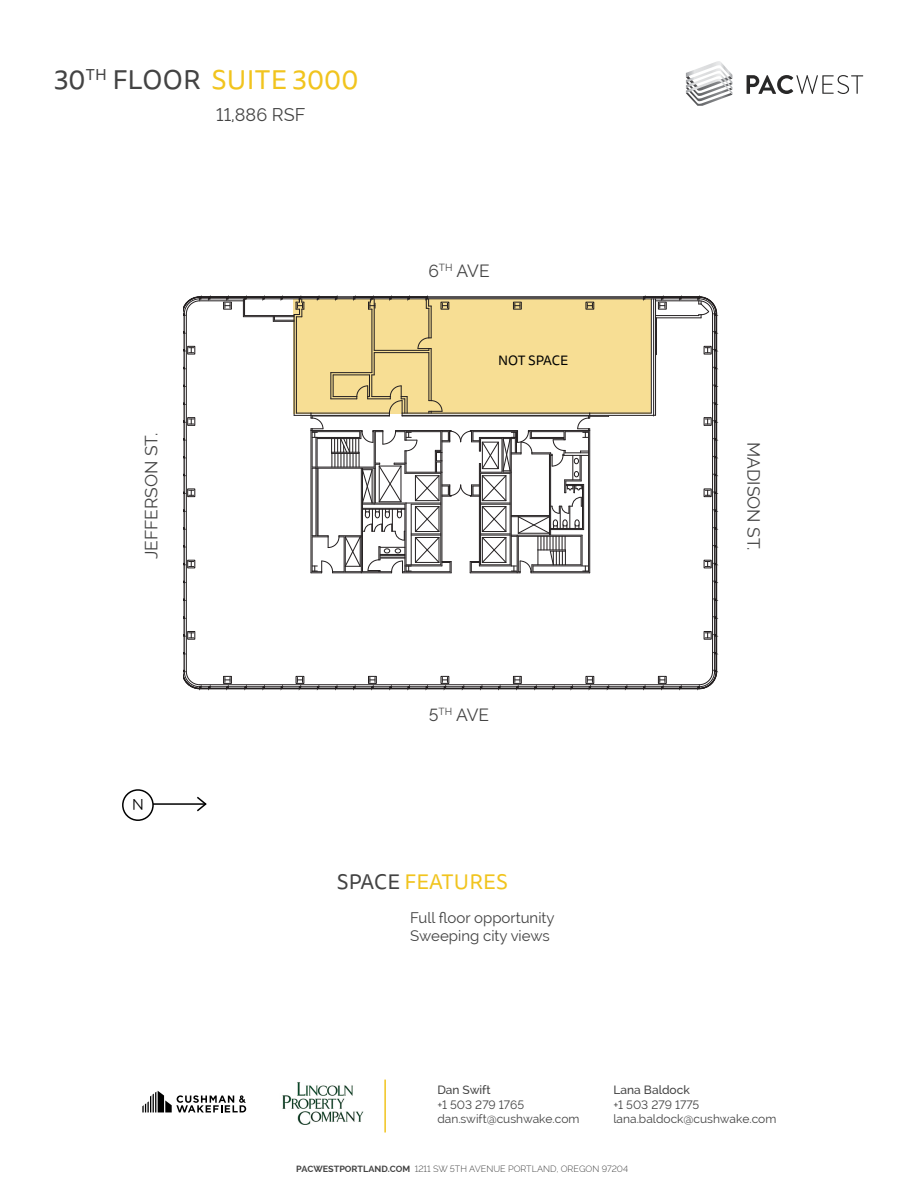
<style>
.page{position:relative;width:918px;height:1188px;background:#fff}
.page>*{position:absolute;margin:0;border:0;box-sizing:border-box;transform-origin:0 0}
.t1{font:27px "Tisa Sans Pro";letter-spacing:.01em;color:#f1c41e}
.t2{font:21px "Tisa Sans Pro";letter-spacing:.01em;color:#f1c41e}
.t3{font:18px "Raleway";color:#434343}
.t4{font:17.4px "Raleway";color:#434343}
.t5{font:15px/18px "Raleway";color:#434343}
.t6{font:15px "Raleway";color:#000}
.t7{font:13.5px "Tisa Sans Pro";letter-spacing:-.01em;color:#000}
.t8{font:12px/14.4px "Raleway";color:#434343}
.t9{font:500 12px "Raleway";color:#434343}
.t10{font:300 9px "Raleway";color:#434343}
.s1{color:#434343}
.s2{font-weight:700}
</style>
<div class="page">
<svg style="left:747px;top:75px;width:116px;height:19px"></svg>
<svg style="left:686px;top:61px;width:46px;height:45px"></svg>
<hr style="left:384px;top:1080px;width:2px;height:52px;background:#f1c41e">
<svg style="left:142px;top:1091px;width:104px;height:21px"></svg>
<img style="left:282px;top:1082px;width:82px;height:43px">
<svg style="left:197px;top:796px;width:10px;height:16px"></svg>
<div style="left:122px;top:789px;width:32px;height:32px;border:2px solid #000;border-radius:50%"></div>
<hr style="left:153px;top:803px;width:53px;height:2px;background:#000">
<div style="left:293px;top:300px;width:357px;height:114px;background:#f7de94"></div>
<hr style="left:186px;top:314px;width:1px;height:357px;background:#231f20">
<hr style="left:200px;top:300px;width:43px;height:1px;background:#231f20">
<hr style="left:712px;top:314px;width:1px;height:357px;background:#231f20">
<hr style="left:200px;top:684px;width:499px;height:1px;background:#231f20">
<hr style="left:184px;top:314px;width:1px;height:357px;background:#231f20">
<hr style="left:200px;top:298px;width:137px;height:1px;background:#231f20">
<hr style="left:714px;top:314px;width:1px;height:357px;background:#231f20">
<hr style="left:200px;top:686px;width:499px;height:1px;background:#231f20">
<hr style="left:656px;top:300px;width:43px;height:1px;background:#231f20">
<hr style="left:354px;top:298px;width:345px;height:1px;background:#231f20">
<hr style="left:354px;top:296px;width:345px;height:1px;background:#231f20">
<hr style="left:296px;top:317px;width:1px;height:96px;background:#231f20">
<hr style="left:294px;top:315px;width:1px;height:100px;background:#231f20">
<hr style="left:371px;top:309px;width:1px;height:64px;background:#231f20">
<hr style="left:374px;top:299px;width:1px;height:51px;background:#231f20">
<hr style="left:428px;top:308px;width:1px;height:30px;background:#231f20">
<hr style="left:431px;top:306px;width:1px;height:32px;background:#231f20">
<hr style="left:651px;top:299px;width:1px;height:114px;background:#231f20">
<hr style="left:243px;top:316px;width:51px;height:1px;background:#231f20">
<hr style="left:245px;top:315px;width:49px;height:1px;background:#231f20">
<hr style="left:656px;top:317px;width:45px;height:1px;background:#231f20">
<hr style="left:656px;top:315px;width:43px;height:1px;background:#231f20">
<hr style="left:655px;top:299px;width:1px;height:116px;background:#231f20">
<hr style="left:653px;top:299px;width:1px;height:117px;background:#231f20">
<hr style="left:656px;top:318px;width:1px;height:37px;background:#231f20">
<hr style="left:590px;top:413px;width:61px;height:1px;background:#231f20">
<hr style="left:590px;top:415px;width:64px;height:1px;background:#231f20">
<svg style="left:587px;top:304px;width:5px;height:4px"></svg>
<svg style="left:515px;top:304px;width:5px;height:4px"></svg>
<div style="left:704px;top:346px;width:8px;height:9px;border:1px solid #231f20"></div>
<div style="left:704px;top:417px;width:8px;height:9px;border:1px solid #231f20"></div>
<div style="left:704px;top:488px;width:8px;height:9px;border:1px solid #231f20"></div>
<div style="left:704px;top:560px;width:8px;height:8px;border:1px solid #231f20"></div>
<div style="left:704px;top:631px;width:8px;height:9px;border:1px solid #231f20"></div>
<div style="left:223px;top:302px;width:9px;height:8px;border:1px solid #231f20"></div>
<div style="left:441px;top:302px;width:8px;height:8px;border:1px solid #231f20"></div>
<div style="left:513px;top:302px;width:9px;height:8px;border:1px solid #231f20"></div>
<div style="left:585px;top:302px;width:9px;height:8px;border:1px solid #231f20"></div>
<div style="left:658px;top:302px;width:9px;height:8px;border:1px solid #231f20"></div>
<div style="left:658px;top:676px;width:9px;height:8px;border:1px solid #231f20"></div>
<div style="left:585px;top:676px;width:9px;height:8px;border:1px solid #231f20"></div>
<div style="left:513px;top:676px;width:9px;height:8px;border:1px solid #231f20"></div>
<div style="left:187px;top:346px;width:8px;height:9px;border:1px solid #231f20"></div>
<div style="left:187px;top:417px;width:8px;height:9px;border:1px solid #231f20"></div>
<div style="left:187px;top:488px;width:8px;height:9px;border:1px solid #231f20"></div>
<div style="left:187px;top:560px;width:8px;height:8px;border:1px solid #231f20"></div>
<div style="left:187px;top:631px;width:8px;height:9px;border:1px solid #231f20"></div>
<div style="left:441px;top:676px;width:8px;height:8px;border:1px solid #231f20"></div>
<div style="left:368px;top:676px;width:9px;height:8px;border:1px solid #231f20"></div>
<div style="left:296px;top:676px;width:8px;height:8px;border:1px solid #231f20"></div>
<div style="left:223px;top:676px;width:9px;height:8px;border:1px solid #231f20"></div>
<hr style="left:427px;top:297px;width:217px;height:1px;background:#231f20">
<hr style="left:354px;top:297px;width:73px;height:1px;background:#231f20">
<hr style="left:200px;top:296px;width:137px;height:1px;background:#231f20">
<hr style="left:644px;top:297px;width:55px;height:1px;background:#231f20">
<hr style="left:716px;top:314px;width:1px;height:357px;background:#231f20">
<hr style="left:200px;top:688px;width:499px;height:1px;background:#231f20">
<hr style="left:200px;top:297px;width:137px;height:1px;background:#231f20">
<svg style="left:705px;top:490px;width:14px;height:6px"></svg>
<svg style="left:713px;top:508px;width:6px;height:5px"></svg>
<svg style="left:713px;top:526px;width:6px;height:5px"></svg>
<svg style="left:713px;top:544px;width:6px;height:5px"></svg>
<svg style="left:705px;top:561px;width:14px;height:6px"></svg>
<svg style="left:713px;top:580px;width:6px;height:5px"></svg>
<svg style="left:713px;top:597px;width:6px;height:6px"></svg>
<svg style="left:713px;top:615px;width:6px;height:5px"></svg>
<svg style="left:705px;top:632px;width:14px;height:6px"></svg>
<svg style="left:713px;top:651px;width:6px;height:5px"></svg>
<svg style="left:713px;top:473px;width:6px;height:5px"></svg>
<svg style="left:713px;top:455px;width:6px;height:5px"></svg>
<svg style="left:713px;top:437px;width:6px;height:5px"></svg>
<svg style="left:705px;top:418px;width:14px;height:7px"></svg>
<svg style="left:713px;top:401px;width:6px;height:6px"></svg>
<svg style="left:713px;top:384px;width:6px;height:5px"></svg>
<svg style="left:713px;top:366px;width:6px;height:5px"></svg>
<svg style="left:705px;top:347px;width:14px;height:6px"></svg>
<svg style="left:713px;top:330px;width:6px;height:5px"></svg>
<svg style="left:587px;top:677px;width:6px;height:14px"></svg>
<svg style="left:569px;top:685px;width:5px;height:6px"></svg>
<svg style="left:551px;top:685px;width:5px;height:6px"></svg>
<svg style="left:533px;top:685px;width:5px;height:6px"></svg>
<svg style="left:514px;top:677px;width:6px;height:14px"></svg>
<svg style="left:496px;top:685px;width:6px;height:6px"></svg>
<svg style="left:605px;top:685px;width:5px;height:6px"></svg>
<svg style="left:623px;top:685px;width:5px;height:6px"></svg>
<svg style="left:641px;top:685px;width:6px;height:6px"></svg>
<svg style="left:659px;top:677px;width:6px;height:14px"></svg>
<svg style="left:678px;top:685px;width:5px;height:6px"></svg>
<svg style="left:696px;top:669px;width:23px;height:22px"></svg>
<svg style="left:642px;top:295px;width:5px;height:6px"></svg>
<svg style="left:659px;top:295px;width:6px;height:13px"></svg>
<svg style="left:678px;top:295px;width:5px;height:6px"></svg>
<svg style="left:696px;top:295px;width:23px;height:23px"></svg>
<svg style="left:424px;top:295px;width:7px;height:14px"></svg>
<svg style="left:406px;top:295px;width:6px;height:6px"></svg>
<svg style="left:368px;top:295px;width:8px;height:15px"></svg>
<svg style="left:334px;top:295px;width:23px;height:6px"></svg>
<svg style="left:316px;top:295px;width:5px;height:6px"></svg>
<svg style="left:261px;top:295px;width:6px;height:6px"></svg>
<svg style="left:243px;top:295px;width:6px;height:22px"></svg>
<svg style="left:224px;top:295px;width:7px;height:13px"></svg>
<svg style="left:184px;top:295px;width:28px;height:22px"></svg>
<svg style="left:184px;top:632px;width:10px;height:6px"></svg>
<svg style="left:184px;top:347px;width:10px;height:6px"></svg>
<svg style="left:184px;top:418px;width:10px;height:7px"></svg>
<svg style="left:184px;top:490px;width:10px;height:6px"></svg>
<svg style="left:184px;top:561px;width:10px;height:6px"></svg>
<svg style="left:478px;top:685px;width:5px;height:6px"></svg>
<svg style="left:442px;top:677px;width:6px;height:14px"></svg>
<svg style="left:424px;top:685px;width:5px;height:6px"></svg>
<svg style="left:406px;top:685px;width:5px;height:6px"></svg>
<svg style="left:388px;top:685px;width:5px;height:6px"></svg>
<svg style="left:369px;top:677px;width:7px;height:14px"></svg>
<svg style="left:351px;top:685px;width:6px;height:6px"></svg>
<svg style="left:333px;top:685px;width:6px;height:6px"></svg>
<svg style="left:315px;top:685px;width:5px;height:6px"></svg>
<svg style="left:297px;top:677px;width:6px;height:14px"></svg>
<svg style="left:279px;top:685px;width:5px;height:6px"></svg>
<svg style="left:261px;top:685px;width:5px;height:6px"></svg>
<svg style="left:243px;top:685px;width:5px;height:6px"></svg>
<svg style="left:224px;top:677px;width:7px;height:14px"></svg>
<svg style="left:184px;top:668px;width:28px;height:23px"></svg>
<svg style="left:460px;top:685px;width:5px;height:6px"></svg>
<svg style="left:294px;top:337px;width:315px;height:236px"></svg>
<hr style="left:311px;top:415px;width:78px;height:1px;background:#231f20">
<hr style="left:402px;top:415px;width:188px;height:1px;background:#231f20">
<svg style="left:273px;top:295px;width:31px;height:27px"></svg>
<h1 class="t1" style="left:54px;top:62px;width:306px"><span class="s1">30</span><sup>TH</sup> <span class="s1">FLOOR</span> SUITE 3000</h1>
<h3 class="t3" style="left:216px;top:104px;width:91px">11,886 RSF</h3>
<h3 class="t4" style="left:141px;top:559px;width:128px;rotate:-90deg">JEFFERSON ST.</h3>
<h3 class="t4" style="left:428px;top:260px;width:63px">6<sup>TH</sup> AVE</h3>
<p class="t7" style="left:498px;top:351px;width:72px">NOT SPACE</p>
<h3 class="t4" style="left:764px;top:442px;width:110px;rotate:90deg">MADISON ST.</h3>
<p class="t6" style="left:144px;top:813px;width:13px;rotate:-180deg">N</p>
<h3 class="t4" style="left:429px;top:705px;width:62px">5<sup>TH</sup> AVE</h3>
<h2 class="t2" style="left:337px;top:868px;width:173px"><span class="s1">SPACE</span> FEATURES</h2>
<p class="t5" style="left:410px;top:908px;width:146px">Full floor opportunity<br>Sweeping city views</p>
<p class="t9" style="left:437px;top:1083px;width:55px">Dan Swift</p>
<p class="t8" style="left:437px;top:1097px;width:144px">+1 503 279 1765 dan.swift@cushwake.com</p>
<p class="t9" style="left:613px;top:1083px;width:78px">Lana Baldock</p>
<p class="t8" style="left:613px;top:1097px;width:164px">+1 503 279 1775 lana.baldock@cushwake.com</p>
<p class="t10" style="left:296px;top:1163px;width:333px"><span class="s2">PACWESTPORTLAND.COM</span> 1211 SW 5TH AVENUE PORTLAND, OREGON 97204</p>
</div>
